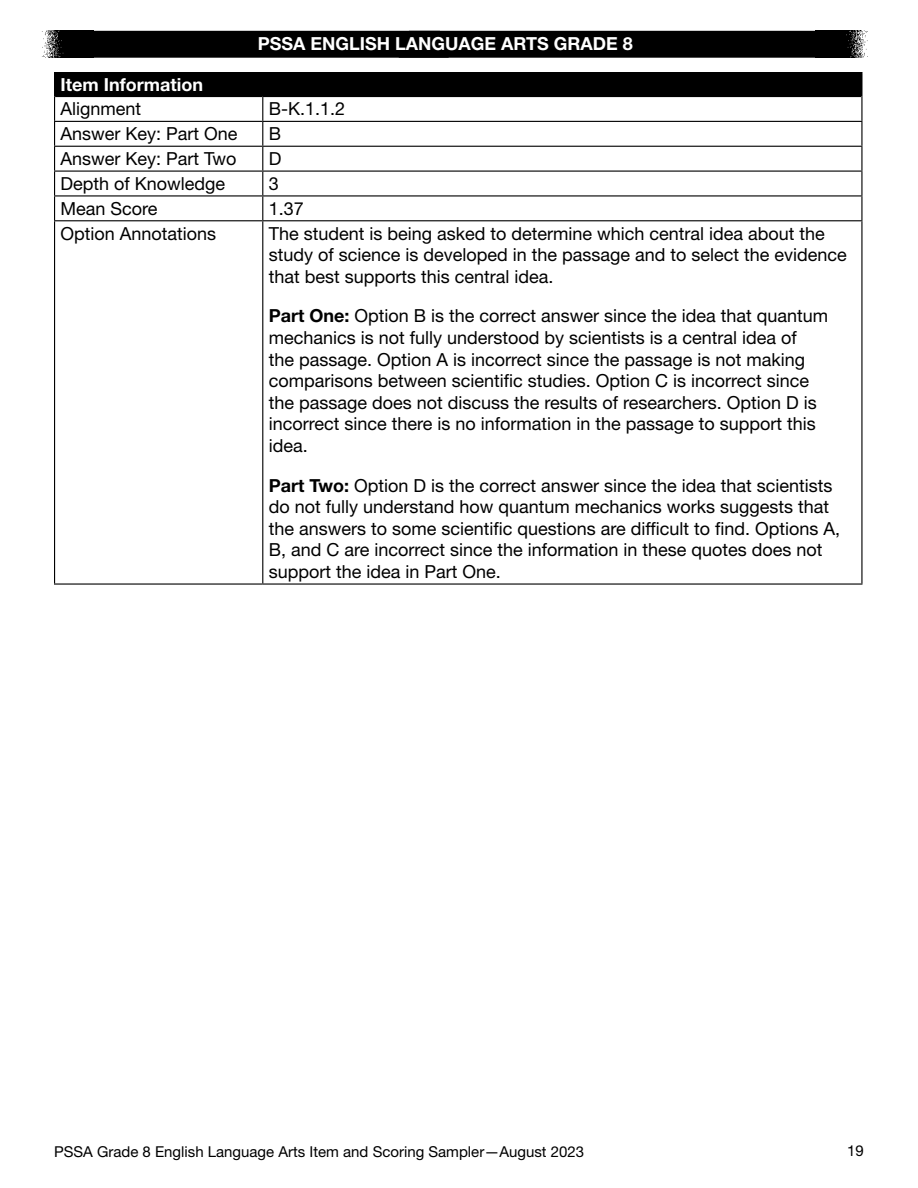
<style>
.page{position:relative;width:918px;height:1188px;background:#fff}
.page>*{position:absolute;margin:0;border:0;box-sizing:border-box;transform-origin:0 0}
.t1{font:18px/21.6px "Helvetica Neue LT Std";color:#000}
.t2{font:700 18px "Helvetica Neue LT Std";color:#fff}
.t3{font:15px "Helvetica Neue LT Std";color:#000}
.s1{font-weight:700}
</style>
<div class="page">
<img style="left:42px;top:31px;width:52px;height:27px">
<img style="left:816px;top:31px;width:52px;height:27px">
<div style="left:94px;top:31px;width:722px;height:27px;background:#000"></div>
<div style="left:55px;top:73px;width:807px;height:23px;background:#000"></div>
<hr style="left:54px;top:72px;width:209px;height:1px;background:#000">
<hr style="left:263px;top:72px;width:599px;height:1px;background:#000">
<hr style="left:54px;top:121px;width:209px;height:1px;background:#000">
<hr style="left:263px;top:121px;width:599px;height:1px;background:#000">
<hr style="left:54px;top:146px;width:209px;height:1px;background:#000">
<hr style="left:263px;top:146px;width:599px;height:1px;background:#000">
<hr style="left:54px;top:171px;width:209px;height:1px;background:#000">
<hr style="left:263px;top:171px;width:599px;height:1px;background:#000">
<hr style="left:54px;top:195px;width:209px;height:2px;background:#000">
<svg style="left:54px;top:73px;width:1px;height:147px"></svg>
<hr style="left:263px;top:195px;width:599px;height:2px;background:#000">
<svg style="left:262px;top:97px;width:1px;height:123px"></svg>
<svg style="left:861px;top:96px;width:1px;height:124px"></svg>
<hr style="left:54px;top:220px;width:209px;height:1px;background:#000">
<hr style="left:54px;top:221px;width:1px;height:362px;background:#000">
<hr style="left:263px;top:220px;width:599px;height:1px;background:#000">
<hr style="left:262px;top:221px;width:1px;height:362px;background:#000">
<hr style="left:861px;top:221px;width:1px;height:362px;background:#000">
<hr style="left:54px;top:583px;width:209px;height:2px;background:#000">
<hr style="left:263px;top:583px;width:599px;height:2px;background:#000">
<hr style="left:55px;top:96px;width:208px;height:1px;background:#000">
<hr style="left:263px;top:96px;width:598px;height:1px;background:#000">
<p class="t2" style="left:258px;top:33px;width:377px">PSSA ENGLISH LANGUAGE ARTS GRADE 8</p>
<p class="t2" style="left:61px;top:73px;width:144px">Item Information</p>
<p class="t1" style="left:61px;top:98px;width:82px">Alignment</p>
<p class="t1" style="left:269px;top:98px;width:78px">B-K .1 .1 .2</p>
<p class="t1" style="left:61px;top:123px;width:179px">Answer Key: Part One</p>
<p class="t1" style="left:269px;top:123px;width:14px">B</p>
<p class="t1" style="left:61px;top:147px;width:177px">Answer Key: Part Two</p>
<p class="t1" style="left:269px;top:147px;width:14px">D</p>
<p class="t1" style="left:61px;top:172px;width:166px">Depth of Knowledge</p>
<p class="t1" style="left:269px;top:172px;width:12px">3</p>
<p class="t1" style="left:61px;top:197px;width:99px">Mean Score</p>
<p class="t1" style="left:269px;top:197px;width:37px">1 .37</p>
<p class="t1" style="left:61px;top:222px;width:157px">Option Annotations</p>
<p class="t1" style="left:269px;top:222px;width:580px">The student is being asked to determine which central idea about the study of science is developed in the passage and to select the evidence that best supports this central idea .</p>
<p class="t1" style="left:269px;top:305px;width:561px"><span class="s1">Part One:</span> Option B is the correct answer since the idea that quantum mechanics is not fully understood by scientists is a central idea of<br>the passage . Option A is incorrect since the passage is not making comparisons between scientific studies . Option C is incorrect since the passage does not discuss the results of researchers . Option D is incorrect since there is no information in the passage to support this idea .</p>
<p class="t1" style="left:269px;top:474px;width:573px"><span class="s1">Part Two:</span> Option D is the correct answer since the idea that scientists do not fully understand how quantum mechanics works suggests that the answers to some scientific questions are difficult to find . Options A, B, and C are incorrect since the information in these quotes does not support the idea in Part One .</p>
<p class="t3" style="left:54px;top:1142px;width:532px">PSSA Grade 8 English Language Arts Item and Scoring Sampler—August 2023</p>
<p class="t3" style="left:847px;top:1142px;width:18px">19</p>
</div>
